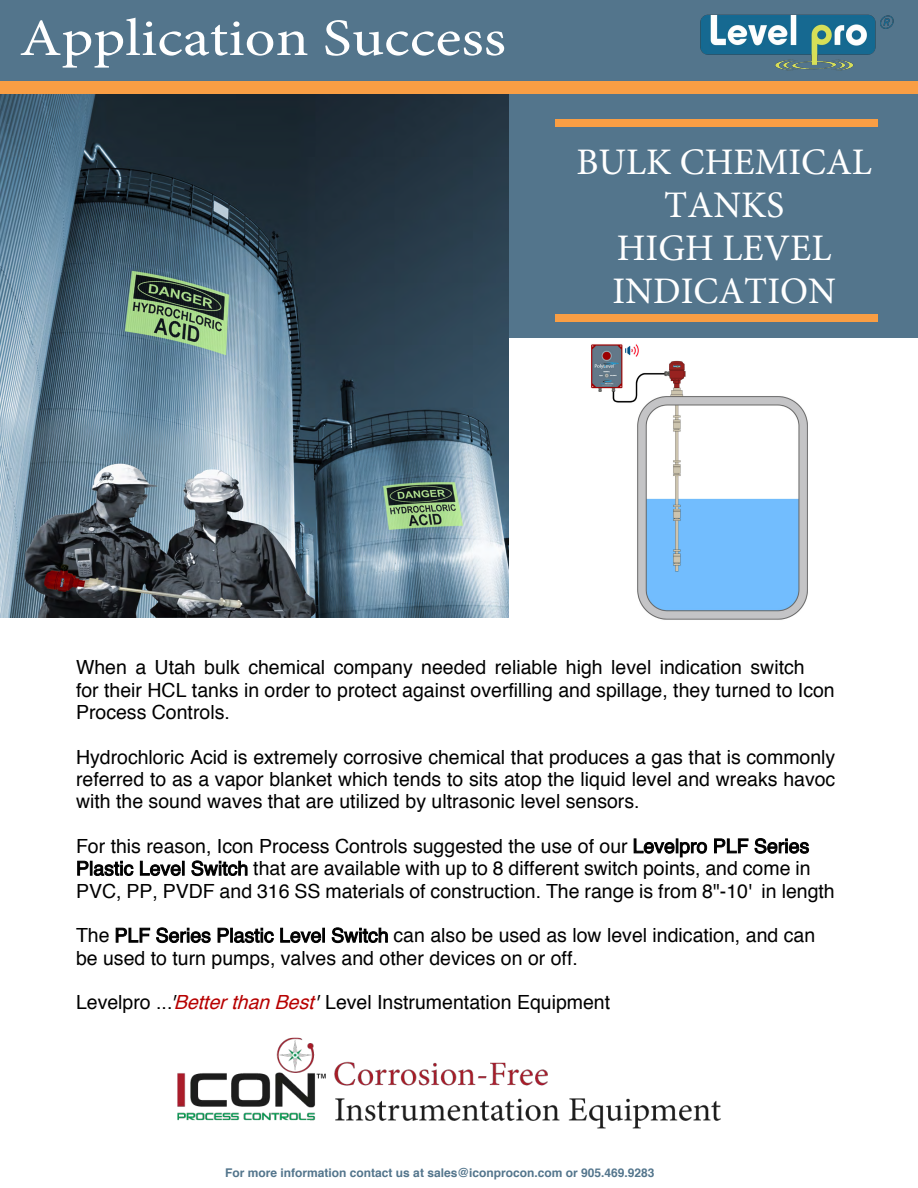
<style>
.page{position:relative;width:918px;height:1188px;background:#fff}
.page>*{position:absolute;margin:0;border:0;box-sizing:border-box;transform-origin:0 0}
.t1{font:52.5px "Minion Pro";color:#fff;scale:1.16 1}
.t2{font:37.5px/43.2px "Minion Pro";color:#fff;text-align:center}
.t3{font:19.5px/22.4px "Helvetica";color:#000}
.t4{font:700 12px "Helvetica";color:#53758c}
.s1{font-style:italic}
.s2{font-style:italic;color:#b70000}
</style>
<div class="page">
<div style="left:0;top:0;width:918px;height:86px;background:#53758c"></div>
<div style="left:510px;top:94px;width:408px;height:244px;background:#53758c"></div>
<div style="left:555px;top:315px;width:322px;height:7px;background:#f99e44"></div>
<div style="left:555px;top:120px;width:322px;height:7px;background:#f99e44"></div>
<div style="left:0;top:81px;width:918px;height:13px;background:#f99e44"></div>
<img style="left:0;top:94px;width:509px;height:524px">
<img style="left:700px;top:14px;width:194px;height:57px">
<img style="left:591px;top:344px;width:217px;height:276px">
<img style="left:177px;top:1037px;width:544px;height:92px">
<h1 class="t1" style="left:19px;top:3px;width:421px">Application Success</h1>
<h2 class="t2" style="left:576px;top:140px;width:297px">BULK CHEMICAL<br>TANKS<br>HIGH LEVEL<br>INDICATION</h2>
<p class="t3" style="left:76px;top:657px;width:760px">When a Utah bulk chemical company needed reliable high level indication switch<br>for their HCL tanks in order to protect against overfilling and spillage, they turned to Icon<br>Process Controls.</p>
<p class="t3" style="left:76px;top:746px;width:761px;text-align:justify">Hydrochloric Acid is extremely corrosive chemical that produces a gas that is commonly referred to as a vapor blanket which tends to sits atop the liquid level and wreaks havoc with the sound waves that are utilized by ultrasonic level sensors.</p>
<p class="t3" style="left:76px;top:835px;width:760px">For this reason, Icon Process Controls suggested the use of our Levelpro PLF Series<br>Plastic Level Switch that are available with up to 8 different switch points, and come in<br>PVC, PP, PVDF and 316 SS materials of construction. The range is from 8"-10' in length</p>
<p class="t3" style="left:76px;top:925px;width:741px">The PLF Series Plastic Level Switch can also be used as low level indication, and can be used to turn pumps, valves and other devices on or off.</p>
<p class="t3" style="left:76px;top:992px;width:536px">Levelpro ...<span class="s1">'</span><span class="s2">BetterthanBest</span><span class="s1">'</span>Level Instrumentation Equipment</p>
<p class="t4" style="left:225px;top:1163px;width:431px">For more information contact us at sales@iconprocon.com or 905.469.9283</p>
</div>
